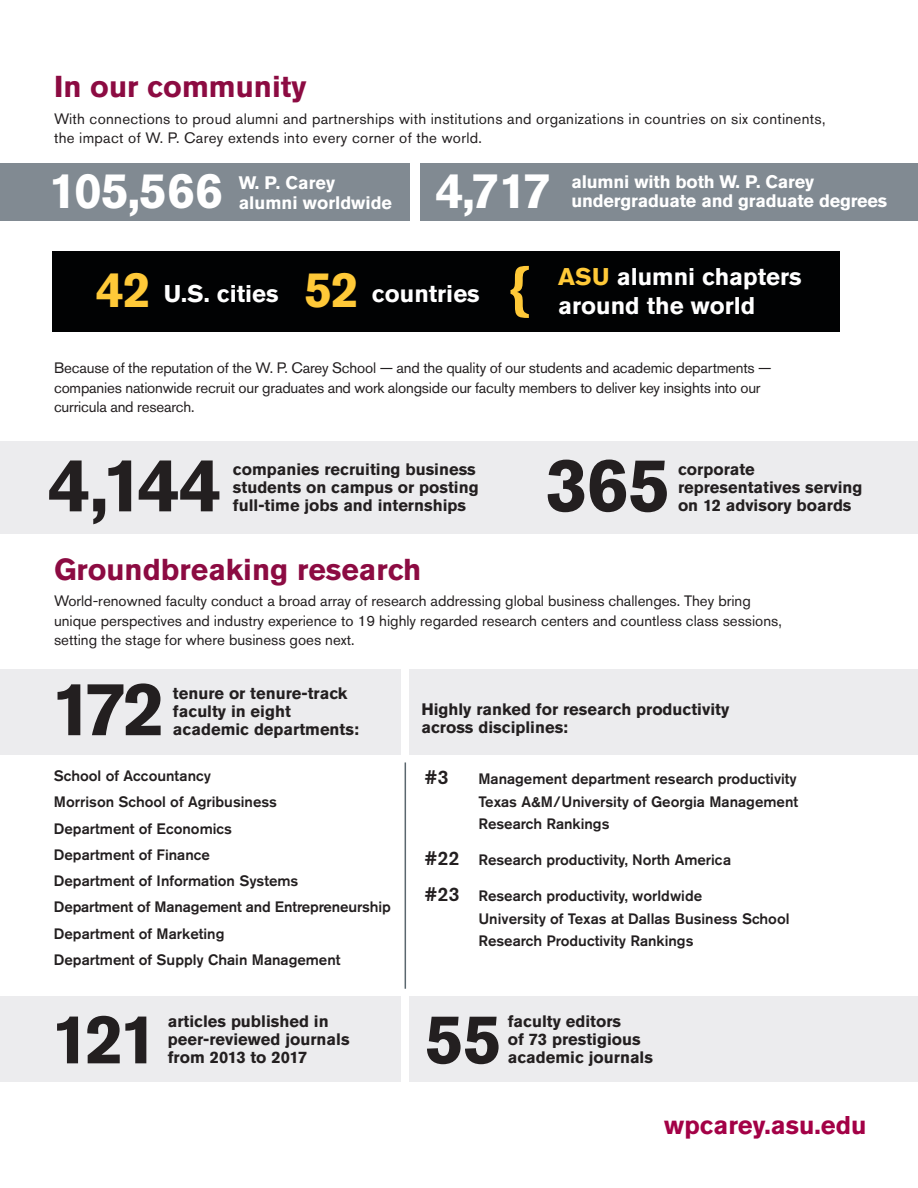
<style>
.page{position:relative;width:918px;height:1188px;background:#fff}
.page>*{position:absolute;margin:0;border:0;box-sizing:border-box;transform-origin:0 0}
.HEADLINE{font:700 75px "Akzidenz Grotesk Std";letter-spacing:-.035em;color:#231f20}
.HEADLINE-2{font:700 69px "Akzidenz Grotesk Std";color:#231f20}
.HEADLINE-3{font:700 49.5px "Akzidenz Grotesk Std";letter-spacing:-.02em;color:#fff}
.HEADLINE-4{font:700 49.5px "Akzidenz Grotesk Std";color:#ffc938}
.SUBHEAD{font:700 30px "Akzidenz Grotesk Std";color:#8c0b42}
.t1{font:700 25.5px "Akzidenz Grotesk Std";color:#a30146}
._9_pt_Body{font:700 24px "Akzidenz Grotesk Std";color:#fff}
._9_pt_Body-2{font:500 19.5px "Akzidenz Grotesk Std";color:#231f20}
._9_pt_Body-3{font:700 18px/19.5px "Akzidenz Grotesk Std";letter-spacing:-.01em;color:#fff}
._9_pt_Body-4{font:700 16.5px/18px "Akzidenz Grotesk Std";color:#231f20}
._9_pt_Body-5{font:500 15px/22.5px "Akzidenz Grotesk Std";color:#231f20;text-align:justify}
.SUBHEAD-2{font:15px/19.5px "Akzidenz Grotesk Std";color:#231f20}
.SUBHEAD-3{font:15px/19.5px "Akzidenz Grotesk Std";letter-spacing:.02em;color:#231f20}
.s1{color:#ffc938}
.s2{font-size:19.5px}
</style>
<div class="page">
<div style="left:409px;top:997px;width:509px;height:85px;background:#ececee"></div>
<div style="left:0;top:997px;width:401px;height:85px;background:#ececee"></div>
<div style="left:409px;top:669px;width:509px;height:85px;background:#ececee"></div>
<div style="left:0;top:669px;width:401px;height:85px;background:#ececee"></div>
<div style="left:420px;top:163px;width:498px;height:57px;background:#818a92"></div>
<div style="left:0;top:163px;width:409px;height:57px;background:#818a92"></div>
<div style="left:0;top:442px;width:918px;height:92px;background:#ececee"></div>
<div style="left:52px;top:251px;width:788px;height:81px;background:#010203"></div>
<svg style="left:511px;top:266px;width:18px;height:52px"></svg>
<hr style="left:405px;top:762px;width:1px;height:227px;background:#5a676e">
<p class="SUBHEAD" style="left:54px;top:70px;width:254px">In our community</p>
<p class="SUBHEAD-3" style="left:54px;top:109px;width:773px">With connections to proud alumni and partnerships with institutions and organizations in countries on six continents, the impact of W. P. Carey extends into every corner of the world.</p>
<p class="HEADLINE-3" style="left:49px;top:163px;width:175px">105,566</p>
<p class="_9_pt_Body-3" style="left:239px;top:173px;width:98px">W. P. Carey</p>
<p class="HEADLINE-3" style="left:436px;top:163px;width:117px">4,717</p>
<p class="_9_pt_Body-3" style="left:572px;top:172px;width:317px">alumni with both W. P. Carey undergraduate and graduate degrees</p>
<p class="_9_pt_Body-3" style="left:239px;top:193px;width:155px">alumni worldwide</p>
<p class="HEADLINE-4" style="left:96px;top:261px;width:56px">42</p>
<p class="_9_pt_Body" style="left:164px;top:280px;width:116px">U.S. cities</p>
<p class="HEADLINE-4" style="left:304px;top:261px;width:56px">52</p>
<p class="_9_pt_Body" style="left:372px;top:280px;width:109px">countries</p>
<p class="_9_pt_Body" style="left:558px;top:263px;width:245px"><span class="s1">ASU</span> alumni chapters</p>
<p class="_9_pt_Body" style="left:558px;top:291px;width:198px">around the world</p>
<p class="SUBHEAD-2" style="left:54px;top:358px;width:719px">Because of the reputation of the W. P. Carey School — and the quality of our students and academic departments — companies nationwide recruit our graduates and work alongside our faculty members to deliver key insights into our curricula and research.</p>
<p class="HEADLINE" style="left:48px;top:442px;width:175px">4,144</p>
<p class="_9_pt_Body-4" style="left:233px;top:460px;width:247px">companies recruiting business students on campus or posting full-time jobs and internships</p>
<p class="HEADLINE" style="left:545px;top:442px;width:127px">365</p>
<p class="_9_pt_Body-4" style="left:678px;top:460px;width:186px">corporate representatives serving</p>
<p class="_9_pt_Body-4" style="left:678px;top:496px;width:175px">on 12 advisory boards</p>
<p class="SUBHEAD" style="left:54px;top:552px;width:369px">Groundbreaking research</p>
<p class="SUBHEAD-2" style="left:54px;top:591px;width:729px">World-renowned faculty conduct a broad array of research addressing global business challenges. They bring unique perspectives and industry experience to 19 highly regarded research centers and countless class sessions, setting the stage for where business goes next.</p>
<p class="HEADLINE" style="left:51px;top:666px;width:116px">172</p>
<p class="_9_pt_Body-4" style="left:173px;top:685px;width:187px">tenure or tenure-track faculty in eight academic departments:</p>
<p class="_9_pt_Body-5" style="left:54px;top:764px;width:159px">School of Accountancy</p>
<p class="_9_pt_Body-5" style="left:54px;top:791px;width:225px">Morrison School of Agribusiness</p>
<p class="_9_pt_Body-5" style="left:54px;top:817px;width:180px">Department of Economics</p>
<p class="_9_pt_Body-5" style="left:54px;top:843px;width:158px">Department of Finance</p>
<p class="_9_pt_Body-5" style="left:54px;top:869px;width:246px">Department of Information Systems</p>
<p class="_9_pt_Body-5" style="left:54px;top:896px;width:338px">Department of Management and Entrepreneurship</p>
<p class="_9_pt_Body-5" style="left:54px;top:922px;width:172px">Department of Marketing</p>
<p class="_9_pt_Body-5" style="left:54px;top:948px;width:288px">Department of Supply Chain Management</p>
<p class="HEADLINE-2" style="left:51px;top:999px;width:109px">121</p>
<p class="_9_pt_Body-4" style="left:168px;top:1012px;width:183px">articles published in peer-reviewed journals from 2013 to 2017</p>
<p class="_9_pt_Body-4" style="left:421px;top:701px;width:309px">Highly ranked for research productivity</p>
<p class="_9_pt_Body-4" style="left:421px;top:719px;width:148px">across disciplines:</p>
<p class="_9_pt_Body-2" style="left:424px;top:766px;width:25px">#3</p>
<p class="_9_pt_Body-5" style="left:478px;top:768px;width:321px">Management department research productivity Texas A&amp;M/University of Georgia Management Research Rankings</p>
<p class="_9_pt_Body-5" style="left:424px;top:849px;width:308px"><span class="s2">#22</span> Research productivity, North America</p>
<p class="_9_pt_Body-5" style="left:478px;top:885px;width:313px;text-align:left;text-indent:-54px"><span class="s2">#23</span> Research productivity, worldwide<br>University of Texas at Dallas Business School<br>Research Productivity Rankings</p>
<p class="HEADLINE-2" style="left:425px;top:999px;width:78px">55</p>
<p class="_9_pt_Body-4" style="left:508px;top:1012px;width:135px">faculty editors of 73 prestigious</p>
<p class="_9_pt_Body-4" style="left:508px;top:1048px;width:147px">academic journals</p>
<p class="t1" style="left:664px;top:1110px;width:204px">wpcarey.asu.edu</p>
</div>
